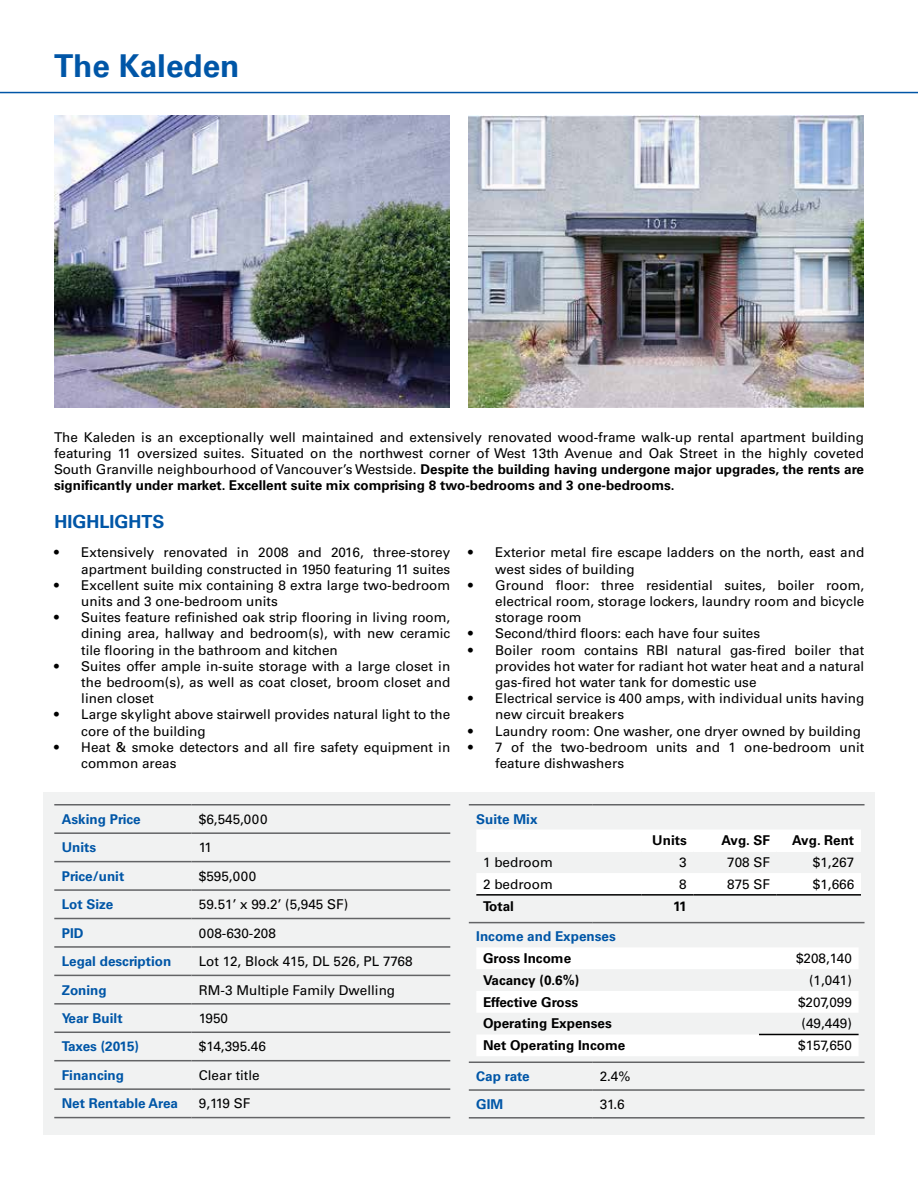
<style>
.page{position:relative;width:918px;height:1188px;background:#fff}
.page>*{position:absolute;margin:0;border:0;box-sizing:border-box;transform-origin:0 0}
.t1{font:700 31.5px "Univers LT Std";color:#0056a7}
.t2{font:700 18px "Univers LT Std";color:#0056a7}
.t3{font:13.5px/16.2px "Univers LT Std";color:#000}
.t4{font:700 13.5px "Univers LT Std";color:#0056a7}
.t5{font:700 13.5px "Univers LT Std";color:#000}
.s1{font-weight:700}
</style>
<div class="page">
<hr style="left:0;top:92px;width:918px;height:1px;background:#0056a7">
<div style="left:44px;top:792px;width:831px;height:342px;background:#f1f2f2"></div>
<hr style="left:54px;top:804px;width:137px;height:2px;background:#636466">
<hr style="left:191px;top:804px;width:259px;height:2px;background:#636466">
<hr style="left:54px;top:832px;width:137px;height:2px;background:#636466">
<hr style="left:191px;top:832px;width:259px;height:2px;background:#636466">
<hr style="left:54px;top:861px;width:137px;height:1px;background:#636466">
<hr style="left:191px;top:861px;width:259px;height:1px;background:#636466">
<hr style="left:54px;top:889px;width:137px;height:2px;background:#636466">
<hr style="left:191px;top:889px;width:259px;height:2px;background:#636466">
<hr style="left:54px;top:918px;width:137px;height:1px;background:#636466">
<hr style="left:191px;top:918px;width:259px;height:1px;background:#636466">
<hr style="left:54px;top:946px;width:137px;height:2px;background:#636466">
<hr style="left:191px;top:946px;width:259px;height:2px;background:#636466">
<hr style="left:54px;top:975px;width:137px;height:1px;background:#636466">
<hr style="left:191px;top:975px;width:259px;height:1px;background:#636466">
<hr style="left:54px;top:1003px;width:137px;height:2px;background:#636466">
<hr style="left:191px;top:1003px;width:259px;height:2px;background:#636466">
<hr style="left:54px;top:1032px;width:137px;height:1px;background:#636466">
<hr style="left:191px;top:1032px;width:259px;height:1px;background:#636466">
<hr style="left:54px;top:1060px;width:137px;height:1px;background:#636466">
<hr style="left:191px;top:1060px;width:259px;height:1px;background:#636466">
<hr style="left:54px;top:1088px;width:137px;height:2px;background:#636466">
<hr style="left:191px;top:1088px;width:259px;height:2px;background:#636466">
<hr style="left:54px;top:1117px;width:137px;height:1px;background:#636466">
<hr style="left:191px;top:1117px;width:259px;height:1px;background:#636466">
<hr style="left:469px;top:804px;width:123px;height:2px;background:#636466">
<hr style="left:592px;top:804px;width:273px;height:2px;background:#636466">
<hr style="left:469px;top:922px;width:123px;height:1px;background:#636466">
<hr style="left:592px;top:922px;width:273px;height:1px;background:#636466">
<hr style="left:469px;top:1062px;width:123px;height:1px;background:#636466">
<hr style="left:592px;top:1062px;width:273px;height:1px;background:#636466">
<hr style="left:469px;top:1089px;width:123px;height:2px;background:#636466">
<hr style="left:592px;top:1089px;width:273px;height:2px;background:#636466">
<hr style="left:469px;top:1117px;width:123px;height:2px;background:#636466">
<hr style="left:592px;top:1117px;width:273px;height:2px;background:#636466">
<div style="left:477px;top:830px;width:384px;height:21px;background:#fff"></div>
<div style="left:477px;top:873px;width:384px;height:21px;background:#fff"></div>
<hr style="left:476px;top:894px;width:166px;height:2px;background:#000">
<hr style="left:642px;top:894px;width:52px;height:2px;background:#000">
<hr style="left:694px;top:894px;width:83px;height:2px;background:#000">
<hr style="left:777px;top:894px;width:84px;height:2px;background:#000">
<hr style="left:476px;top:851px;width:166px;height:1px;background:#fff">
<hr style="left:642px;top:851px;width:52px;height:1px;background:#fff">
<hr style="left:694px;top:851px;width:83px;height:1px;background:#fff">
<hr style="left:777px;top:851px;width:84px;height:1px;background:#fff">
<svg style="left:477px;top:948px;width:382px;height:108px"></svg>
<hr style="left:759px;top:1034px;width:100px;height:1px;background:#000">
<img style="left:54px;top:116px;width:396px;height:292px">
<img style="left:468px;top:116px;width:396px;height:292px">
<h1 class="t1" style="left:54px;top:47px;width:187px">The Kaleden</h1>
<p class="t3" style="left:54px;top:429px;width:812px;text-align:justify">The Kaleden is an exceptionally well maintained and extensively renovated wood-frame walk-up rental apartment building featuring 11 oversized suites. Situated on the northwest corner of West 13th Avenue and Oak Street in the highly coveted South Granville neighbourhood of Vancouver’s Westside. <span class="s1">Despite the building having undergone major upgrades, the rents are significantly under market. Excellent suite mix comprising 8 two-bedrooms and 3 one-bedrooms.</span></p>
<h2 class="t2" style="left:54px;top:511px;width:67px">Highlights</h2>
<p class="t3" style="left:54px;top:545px;width:398px;text-align:right">• Extensively renovated in 2008 and 2016, three-storey apartment building constructed in 1950 featuring 11 suites</p>
<p class="t3" style="left:81px;top:577px;width:370px;text-indent:-27px">• Excellent suite mix containing 8 extra large two-bedroom units and 3 one-bedroom units</p>
<p class="t3" style="left:81px;top:609px;width:371px;text-align:justify;text-indent:-27px">• Suites feature refinished oak strip flooring in living room, dining area, hallway and bedroom(s), with new ceramic tile flooring in the bathroom and kitchen</p>
<p class="t3" style="left:81px;top:658px;width:371px;text-align:justify;text-indent:-27px">• Suites offer ample in-suite storage with a large closet in the bedroom(s), as well as coat closet, broom closet and linen closet</p>
<p class="t3" style="left:81px;top:707px;width:370px;text-indent:-27px">• Large skylight above stairwell provides natural light to the core of the building</p>
<p class="t3" style="left:81px;top:739px;width:371px;text-indent:-27px">• Heat &amp; smoke detectors and all fire safety equipment in common areas</p>
<p class="t4" style="left:62px;top:811px;width:80px">Asking Price</p>
<p class="t3" style="left:199px;top:811px;width:70px">$6,545,000</p>
<p class="t4" style="left:62px;top:840px;width:36px">Units</p>
<p class="t3" style="left:199px;top:839px;width:15px">11</p>
<p class="t4" style="left:62px;top:868px;width:64px">Price/unit</p>
<p class="t3" style="left:199px;top:868px;width:59px">$595,000</p>
<p class="t4" style="left:62px;top:897px;width:53px">Lot Size</p>
<p class="t3" style="left:199px;top:896px;width:151px">59.51’ x 99.2’ (5,945 SF)</p>
<p class="t4" style="left:62px;top:925px;width:23px">PID</p>
<p class="t3" style="left:199px;top:925px;width:79px">008-630-208</p>
<p class="t4" style="left:62px;top:953px;width:111px">Legal description</p>
<p class="t3" style="left:199px;top:953px;width:215px">Lot 12, Block 415, DL 526, PL 7768</p>
<p class="t4" style="left:62px;top:982px;width:46px">Zoning</p>
<p class="t3" style="left:199px;top:982px;width:198px">RM-3 Multiple Family Dwelling</p>
<p class="t4" style="left:62px;top:1010px;width:62px">Year Built</p>
<p class="t3" style="left:199px;top:1010px;width:31px">1950</p>
<p class="t4" style="left:62px;top:1039px;width:79px">Taxes (2015)</p>
<p class="t3" style="left:199px;top:1039px;width:69px">$14,395.46</p>
<p class="t4" style="left:62px;top:1067px;width:64px">Financing</p>
<p class="t3" style="left:199px;top:1067px;width:62px">Clear title</p>
<p class="t4" style="left:62px;top:1096px;width:118px">Net Rentable Area</p>
<p class="t3" style="left:199px;top:1095px;width:53px">9,119 SF</p>
<p class="t3" style="left:495px;top:545px;width:370px;text-indent:-27px">• Exterior metal fire escape ladders on the north, east and west sides of building</p>
<p class="t3" style="left:495px;top:577px;width:371px;text-align:justify;text-indent:-27px">• Ground floor: three residential suites, boiler room, electrical room, storage lockers, laundry room and bicycle storage room</p>
<p class="t3" style="left:468px;top:626px;width:293px">• Second/third floors: each have four suites</p>
<p class="t3" style="left:495px;top:642px;width:371px;text-align:justify;text-indent:-27px">• Boiler room contains RBI natural gas-fired boiler that provides hot water for radiant hot water heat and a natural gas-fired hot water tank for domestic use</p>
<p class="t3" style="left:495px;top:690px;width:371px;text-indent:-27px">• Electrical service is 400 amps, with individual units having new circuit breakers</p>
<p class="t3" style="left:468px;top:723px;width:394px">• Laundry room: One washer, one dryer owned by building</p>
<p class="t3" style="left:495px;top:739px;width:370px;text-indent:-27px">• 7 of the two-bedroom units and 1 one-bedroom unit feature dishwashers</p>
<p class="t4" style="left:476px;top:811px;width:63px">Suite Mix</p>
<p class="t5" style="left:652px;top:833px;width:36px">Units</p>
<p class="t5" style="left:722px;top:833px;width:50px">Avg. SF</p>
<p class="t5" style="left:792px;top:833px;width:63px">Avg. Rent</p>
<p class="t3" style="left:483px;top:854px;width:71px">1 bedroom</p>
<p class="t3" style="left:679px;top:854px;width:9px">3</p>
<p class="t3" style="left:727px;top:854px;width:44px">708 SF</p>
<p class="t3" style="left:813px;top:854px;width:43px">$1,267</p>
<p class="t3" style="left:483px;top:876px;width:71px">2 bedroom</p>
<p class="t3" style="left:679px;top:876px;width:9px">8</p>
<p class="t3" style="left:727px;top:876px;width:44px">875 SF</p>
<p class="t3" style="left:813px;top:876px;width:43px">$1,666</p>
<p class="t5" style="left:483px;top:898px;width:32px">Total</p>
<p class="t5" style="left:673px;top:898px;width:15px">11</p>
<p class="t4" style="left:476px;top:929px;width:141px">Income and Expenses</p>
<p class="t5" style="left:483px;top:951px;width:90px">Gross Income</p>
<p class="t3" style="left:796px;top:950px;width:57px">$208,140</p>
<p class="t5" style="left:483px;top:972px;width:98px">Vacancy (0.6%)</p>
<p class="t3" style="left:809px;top:972px;width:44px">(1,041)</p>
<p class="t5" style="left:483px;top:994px;width:97px">Effective Gross</p>
<p class="t3" style="left:798px;top:994px;width:55px">$207,099</p>
<p class="t5" style="left:483px;top:1016px;width:130px">Operating Expenses</p>
<p class="t3" style="left:802px;top:1016px;width:52px">(49,449)</p>
<p class="t5" style="left:483px;top:1038px;width:144px">Net Operating Income</p>
<p class="t3" style="left:798px;top:1037px;width:55px">$157,650</p>
<p class="t4" style="left:476px;top:1068px;width:55px">Cap rate</p>
<p class="t3" style="left:600px;top:1068px;width:32px">2.4%</p>
<p class="t4" style="left:476px;top:1096px;width:28px">GIM</p>
<p class="t3" style="left:600px;top:1096px;width:26px">31.6</p>
</div>
